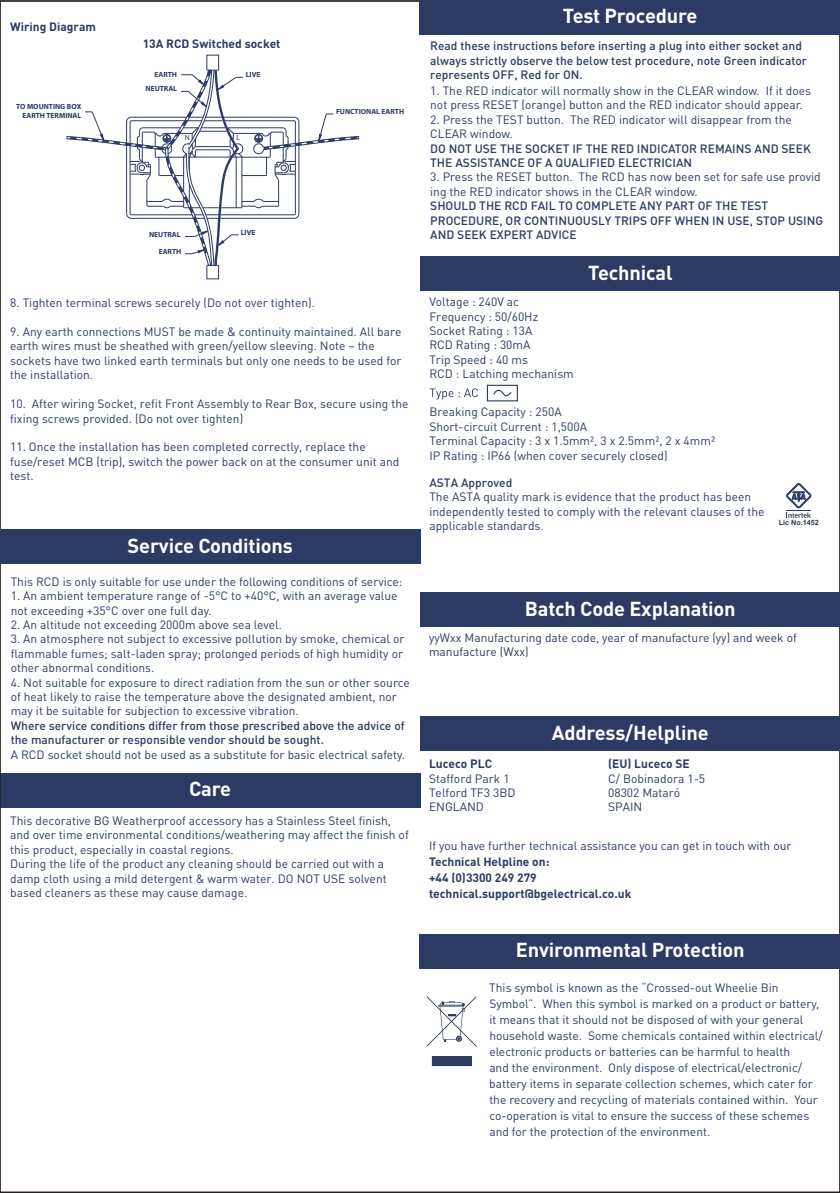
<style>
.page{position:relative;width:840px;height:1193px;background:#fff}
.page>*{position:absolute;margin:0;border:0;box-sizing:border-box;transform-origin:0 0}
.t1{font:700 20px "DIN Pro";letter-spacing:-.01em;color:#fff}
.t2{font:12px/14.4px "DIN Pro";color:#2c3b64}
.t3{font:500 12px/14.4px "DIN Pro";color:#2c3b64}
.t4{font:700 12px/16px "DIN Pro";color:#2c3b64}
.t5{font:700 7.4px/9px "Myriad Pro";color:#2c3b64;text-align:right}
.t6{font:7.4px "Myriad Pro";color:#2c3b64}
.t7{font:700 7.2px "Arial";color:#2c3b64}
.s1{font-family:"Adobe Song Std";font-weight:300}
</style>
<div class="page">
<div style="left:0;top:773px;width:420px;height:34px;background:#2c3b64"></div>
<div style="left:420px;top:0;width:419px;height:34px;background:#2c3b64"></div>
<div style="left:0;top:530px;width:420px;height:34px;background:#2c3b64"></div>
<div style="left:206px;top:265px;width:13px;height:14px;border:1px solid #2c3b64"></div>
<div style="left:206px;top:55px;width:13px;height:15px;border:1px solid #2c3b64"></div>
<svg style="left:67px;top:70px;width:291px;height:196px"></svg>
<div style="left:420px;top:592px;width:419px;height:34px;background:#2c3b64"></div>
<div style="left:420px;top:716px;width:419px;height:34px;background:#2c3b64"></div>
<div style="left:420px;top:933px;width:419px;height:34px;background:#2c3b64"></div>
<svg style="left:431px;top:1056px;width:40px;height:10px"></svg>
<svg style="left:426px;top:996px;width:50px;height:50px"></svg>
<div style="left:420px;top:256px;width:419px;height:34px;background:#2c3b64"></div>
<svg style="left:786px;top:483px;width:25px;height:35px"></svg>
<svg style="left:429px;top:388px;width:48px;height:11px"></svg>
<svg style="left:493px;top:389px;width:18px;height:8px"></svg>
<div style="left:486px;top:385px;width:31px;height:16px;border:1px solid #2c3b64"></div>
<p class="t4" style="left:10px;top:18px;width:87px">Wiring Diagram</p>
<p class="t4" style="left:143px;top:35px;width:139px">13A RCD Switched socket</p>
<p class="t5" style="left:154px;top:70px;width:24px">EARTH</p>
<p class="t5" style="left:145px;top:84px;width:33px">NEUTRAL</p>
<p class="t5" style="left:246px;top:70px;width:16px">LIVE</p>
<p class="t5" style="left:16px;top:101px;width:67px">TO MOUNTING BOX<br>EARTH TERMINAL</p>
<p class="t5" style="left:336px;top:107px;width:70px">FUNCTIONAL EARTH</p>
<p class="t6" style="left:185px;top:133px;width:6px">N</p>
<p class="t6" style="left:236px;top:133px;width:5px">L</p>
<p class="t5" style="left:149px;top:229px;width:33px">NEUTRAL</p>
<p class="t5" style="left:159px;top:246px;width:24px">EARTH</p>
<p class="t5" style="left:241px;top:227px;width:16px">LIVE</p>
<p class="t2" style="left:10px;top:295px;width:306px">8. Tighten terminal screws securely (Do not over tighten).</p>
<p class="t2" style="left:10px;top:324px;width:392px">9. Any earth connections MUST be made &amp; continuity maintained. All bare earth wires must be sheathed with green/yellow sleeving. Note – the sockets have two linked earth terminals but only one needs to be used for the installation.</p>
<p class="t2" style="left:10px;top:396px;width:399px">10. After wiring Socket, refit Front Assembly to Rear Box, secure using the fixing screws provided. (Do not over tighten)</p>
<p class="t2" style="left:10px;top:439px;width:390px">11. Once the installation has been completed correctly, replace the fuse/reset MCB (trip), switch the power back on at the consumer unit and test.</p>
<h1 class="t1" style="left:127px;top:532px;width:167px">Service Conditions</h1>
<p class="t2" style="left:11px;top:573px;width:393px">This RCD is only suitable for use under the following conditions of service:</p>
<p class="t2" style="left:11px;top:588px;width:388px">1. An ambient temperature range of -5°C to +40°C, with an average value not exceeding +35°C over one full day.</p>
<p class="t2" style="left:11px;top:617px;width:272px">2. An altitude not exceeding 2000m above sea level.</p>
<p class="t2" style="left:11px;top:631px;width:395px;text-align:justify">3. An atmosphere not subject to excessive pollution by smoke, chemical or flammable fumes; salt-laden spray; prolonged periods of high humidity or other abnormal conditions.</p>
<p class="t2" style="left:11px;top:674px;width:400px">4. Not suitable for exposure to direct radiation from the sun or other source of heat likely to raise the temperature above the designated ambient, nor may it be suitable for subjection to excessive vibration.</p>
<p class="t3" style="left:11px;top:717px;width:395px">Where service conditions differ from those prescribed above the advice of the manufacturer or responsible vendor should be sought.</p>
<p class="t2" style="left:11px;top:746px;width:395px">A RCD socket should not be used as a substitute for basic electrical safety.</p>
<h1 class="t1" style="left:189px;top:775px;width:44px">Care</h1>
<p class="t2" style="left:10px;top:812px;width:400px">This decorative BG Weatherproof accessory has a Stainless Steel finish, and over time environmental conditions/weathering may affect the finish of this product, especially in coastal regions.<br>During the life of the product any cleaning should be carried out with a damp cloth using a mild detergent &amp; warm water. DO NOT USE solvent based cleaners as these may cause damage.</p>
<h1 class="t1" style="left:562px;top:2px;width:136px">Test Procedure</h1>
<p class="t3" style="left:430px;top:38px;width:378px">Read these instructions before inserting a plug into either socket and always strictly observe the below test procedure, note Green indicator represents OFF, Red for ON.</p>
<p class="t2" style="left:430px;top:83px;width:382px">1. The RED indicator will normally show in the CLEAR window. If it does not press RESET (orange) button and the RED indicator should appear.</p>
<p class="t2" style="left:430px;top:112px;width:363px">2. Press the TEST button. The RED indicator will disappear from the<br>CLEAR window.</p>
<p class="t3" style="left:430px;top:140px;width:382px">DO NOT USE THE SOCKET IF THE RED INDICATOR REMAINS AND SEEK<br>THE ASSISTANCE OF A QUALIFIED ELECTRICIAN</p>
<p class="t2" style="left:430px;top:169px;width:392px">3. Press the RESET button. The RCD has now been set for safe use provid ing the RED indicator shows in the CLEAR window.</p>
<p class="t3" style="left:430px;top:198px;width:394px">SHOULD THE RCD FAIL TO COMPLETE ANY PART OF THE TEST<br>PROCEDURE, OR CONTINUOUSLY TRIPS OFF WHEN IN USE, STOP USING<br>AND SEEK EXPERT ADVICE</p>
<h1 class="t1" style="left:588px;top:259px;width:86px">Technical</h1>
<p class="t2" style="left:429px;top:294px;width:146px">Voltage : 240V ac<br>Frequency : 50/60Hz<br>Socket Rating : 13A<br>RCD Rating : 30mA<br>Trip Speed : 40 ms<br>RCD : Latching mechanism</p>
<p class="t2" style="left:429px;top:404px;width:287px">Breaking Capacity : 250A<br>Short-circuit Current : 1,500A<br>Terminal Capacity : 3 x 1.5mm², 3 x 2.5mm², 2 x 4mm²<br>IP Rating : IP66 (when cover securely closed)</p>
<p class="t3" style="left:429px;top:475px;width:84px">ASTA Approved</p>
<p class="t2" style="left:429px;top:489px;width:336px">The ASTA quality mark is evidence that the product has been independently tested to comply with the relevant clauses of the applicable standards<span class="s1">.</span></p>
<p class="t7" style="left:778px;top:518px;width:42px">Lic No.1452</p>
<h1 class="t1" style="left:524px;top:594px;width:212px">Batch Code Explanation</h1>
<p class="t2" style="left:429px;top:630px;width:369px">yyWxx Manufacturing date code, year of manufacture (yy) and week of manufacture (Wxx)</p>
<p class="t4" style="left:429px;top:755px;width:65px">Luceco PLC</p>
<p class="t2" style="left:429px;top:770px;width:88px">Stafford Park 1<br>Telford TF3 3BD<br>ENGLAND</p>
<h1 class="t1" style="left:551px;top:718px;width:158px">Address/Helpline</h1>
<p class="t4" style="left:607px;top:755px;width:83px">(EU) Luceco SE</p>
<p class="t2" style="left:607px;top:770px;width:98px">C/ Bobinadora 1-5<br>08302 Mataró<br>SPAIN</p>
<p class="t2" style="left:429px;top:837px;width:364px">If you have further technical assistance you can get in touch with our</p>
<p class="t4" style="left:429px;top:852px;width:204px">Technical Helpline on:<br>+44 (0)3300 249 279 technical.support@bgelectrical.co.uk</p>
<h1 class="t1" style="left:515px;top:936px;width:230px">Environmental Protection</h1>
<p class="t2" style="left:489px;top:979px;width:334px;line-height:16px">This symbol is known as the “Crossed-out Wheelie Bin Symbol”. When this symbol is marked on a product or battery, it means that it should not be disposed of with your general household waste. Some chemicals contained within electrical/ electronic products or batteries can be harmful to health<br>and the environment. Only dispose of electrical/electronic/ battery items in separate collection schemes, which cater for the recovery and recycling of materials contained within. Your co-operation is vital to ensure the success of these schemes and for the protection of the environment.</p>
</div>
